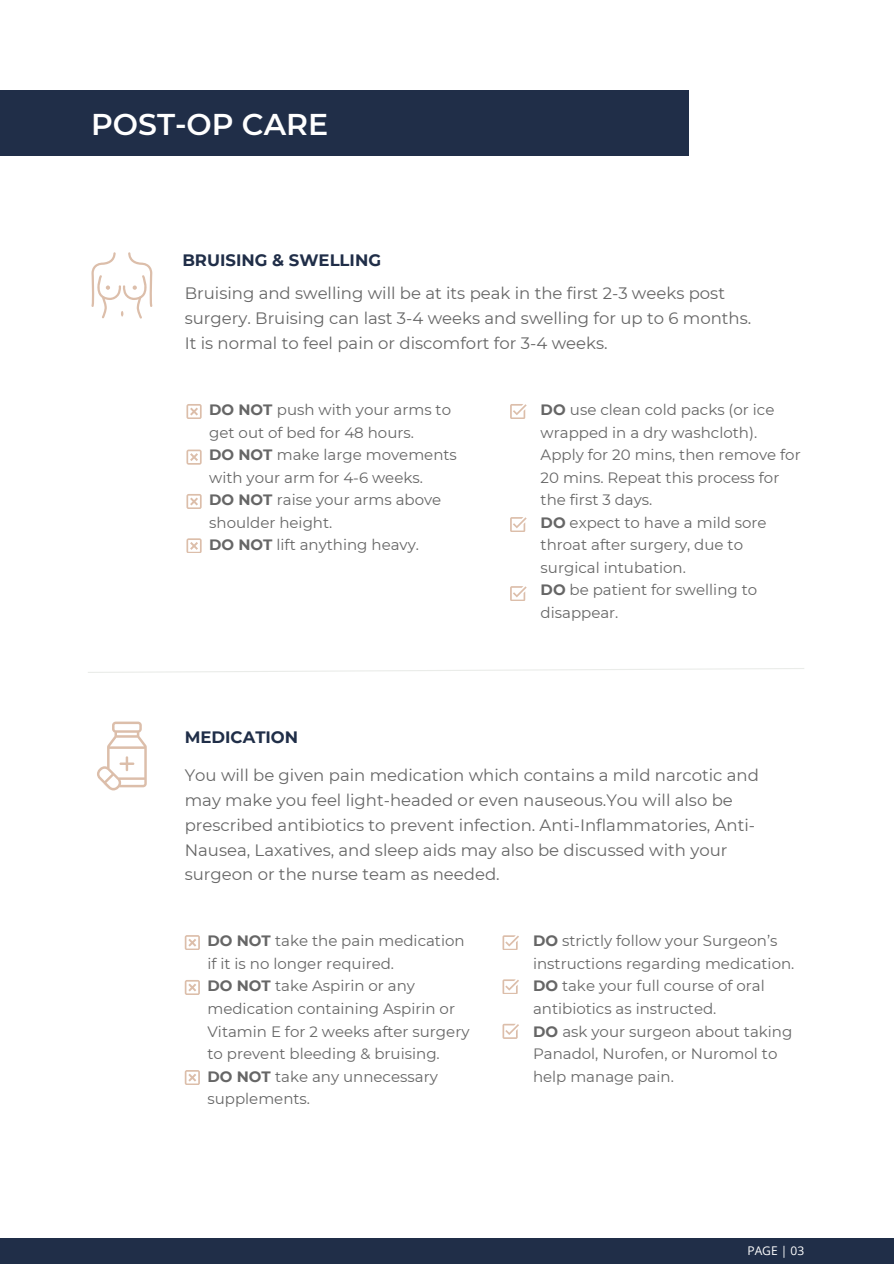
<style>
.page{position:relative;width:894px;height:1264px;background:#fff}
.page>*{position:absolute;margin:0;border:0;box-sizing:border-box;transform-origin:0 0}
.t1{font:600 30px "Montserrat";color:#fff}
.t2{font:16.5px/24.8px "Montserrat";color:#666}
.t3{font:700 16.5px "Montserrat";color:#202e48}
.t4{font:15px/22.5px "Montserrat";color:#666}
.t5{font:12px "Open Sans";color:#fff}
.s1{font-weight:700}
</style>
<div class="page">
<div style="left:0;top:1238px;width:893px;height:25px;background:#202e48"></div>
<div style="left:0;top:90px;width:688px;height:66px;background:#202e48"></div>
<svg style="left:510px;top:404px;width:16px;height:14px"></svg>
<svg style="left:91px;top:252px;width:61px;height:66px"></svg>
<svg style="left:510px;top:517px;width:16px;height:14px"></svg>
<svg style="left:186px;top:404px;width:15px;height:14px"></svg>
<svg style="left:186px;top:538px;width:15px;height:15px"></svg>
<svg style="left:186px;top:449px;width:15px;height:15px"></svg>
<svg style="left:186px;top:494px;width:15px;height:14px"></svg>
<svg style="left:97px;top:721px;width:49px;height:69px"></svg>
<svg style="left:502px;top:935px;width:17px;height:14px"></svg>
<svg style="left:185px;top:935px;width:14px;height:14px"></svg>
<svg style="left:185px;top:980px;width:14px;height:14px"></svg>
<svg style="left:185px;top:1070px;width:14px;height:14px"></svg>
<svg style="left:502px;top:979px;width:17px;height:15px"></svg>
<svg style="left:502px;top:1023px;width:17px;height:15px"></svg>
<svg style="left:88px;top:668px;width:716px;height:5px"></svg>
<svg style="left:510px;top:586px;width:16px;height:14px"></svg>
<h2 class="t1" style="left:91px;top:106px;width:239px">POST-OP CARE</h2>
<h3 class="t3" style="left:182px;top:250px;width:200px">BRUISING &amp; SWELLING</h3>
<h1 class="t2" style="left:185px;top:281px;width:568px">Bruising and swelling will be at its peak in the first 2-3 weeks post surgery. Bruising can last 3-4 weeks and swelling for up to 6 months.<br>It is normal to feel pain or discomfort for 3-4 weeks.</h1>
<p class="t4" style="left:209px;top:398px;width:249px"><span class="s1">DO NOT</span> push with your arms to get out of bed for 48 hours.<br><span class="s1">DO NOT</span> make large movements with your arm for 4-6 weeks.<br><span class="s1">DO NOT</span> raise your arms above shoulder height.<br><span class="s1">DO NOT</span> lift anything heavy.</p>
<p class="t3" style="left:185px;top:726px;width:115px">MEDICATION</p>
<p class="t4" style="left:540px;top:398px;width:261px"><span class="s1">DO</span> use clean cold packs (or ice wrapped in a dry washcloth).<br>Apply for 20 mins, then remove for<br>20 mins. Repeat this process for the first 3 days.<br><span class="s1">DO</span> expect to have a mild sore throat after surgery, due to surgical intubation.<br><span class="s1">DO</span> be patient for swelling to disappear.</p>
<p class="t2" style="left:185px;top:763px;width:575px">You will be given pain medication which contains a mild narcotic and may make you feel light-headed or even nauseous.You will also be prescribed antibiotics to prevent infection. Anti-Inflammatories, Anti-Nausea, Laxatives, and sleep aids may also be discussed with your surgeon or the nurse team as needed.</p>
<p class="t4" style="left:207px;top:929px;width:263px"><span class="s1">DO NOT</span> take the pain medication if it is no longer required.<br><span class="s1">DO NOT</span> take Aspirin or any medication containing Aspirin or<br>Vitamin E for 2 weeks after surgery to prevent bleeding &amp; bruising.<br><span class="s1">DO NOT</span> take any unnecessary supplements.</p>
<h3 class="t4" style="left:533px;top:929px;width:263px"><span class="s1">DO</span> strictly follow your Surgeon’s instructions regarding medication.<br><span class="s1">DO</span> take your full course of oral antibiotics as instructed.<br><span class="s1">DO</span> ask your surgeon about taking<br>Panadol, Nurofen, or Nuromol to help manage pain.</h3>
<p class="t5" style="left:747px;top:1241px;width:58px">PAGE | 03</p>
</div>
